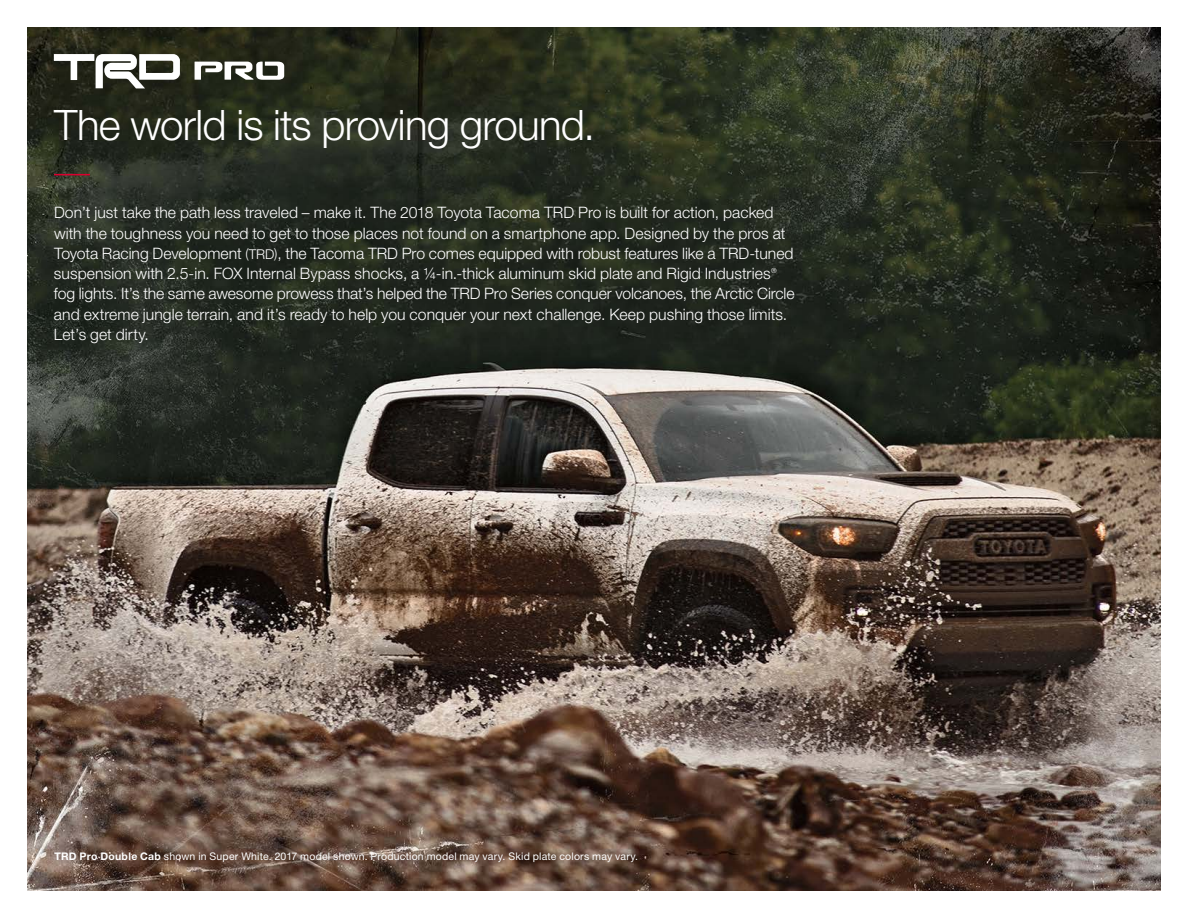
<style>
.page{position:relative;width:1188px;height:918px;background:#fff}
.page>*{position:absolute;margin:0;border:0;box-sizing:border-box;transform-origin:0 0}
.t1{font:300 42px "Helvetica Neue LT Std";letter-spacing:-.015em;color:#fff}
.t2{font:300 15.75px/20.2px "Helvetica Neue LT Std";color:#fff}
.t3{font:10.5px "Helvetica Neue LT Std";letter-spacing:.02em;color:#fff}
.t4{font:300 7.05px "Helvetica Neue LT Std";color:#fff}
.s1{font-size:13.5px}
.s2{font-weight:700}
</style>
<div class="page">
<img style="left:27px;top:27px;width:1134px;height:864px">
<hr style="left:54px;top:174px;width:36px;height:1px;background:#dc002e">
<svg style="left:195px;top:62px;width:89px;height:18px"></svg>
<svg style="left:54px;top:54px;width:126px;height:34px"></svg>
<h1 class="t1" style="left:54px;top:99px;width:543px">The world is its proving ground.</h1>
<p class="t2" style="left:54px;top:202px;width:741px">Don’t just take the path less traveled – make it. The 2018 Toyota Tacoma TRD Pro is built for action, packed with the toughness you need to get to those places not found on a smartphone app. Designed by the pros at Toyota Racing Development <span class="s1">(TRD)</span>, the Tacoma TRD Pro comes equipped with robust features like a TRD-tuned suspension with 2.5-in. FOX Internal Bypass shocks, a ¼-in.-thick aluminum skid plate and Rigid Industries</p>
<p class="t4" style="left:771px;top:266px;width:7px">®</p>
<p class="t2" style="left:54px;top:283px;width:742px">fog lights. It’s the same awesome prowess that’s helped the TRD Pro Series conquer volcanoes, the Arctic Circle and extreme jungle terrain, and it’s ready to help you conquer your next challenge. Keep pushing those limits.<br>Let’s get dirty.</p>
<p class="t3" style="left:54px;top:850px;width:585px"><span class="s2">TRD Pro Double Cab</span> shown in Super White. 2017 model shown. Production model may vary. Skid plate colors may vary.</p>
</div>
